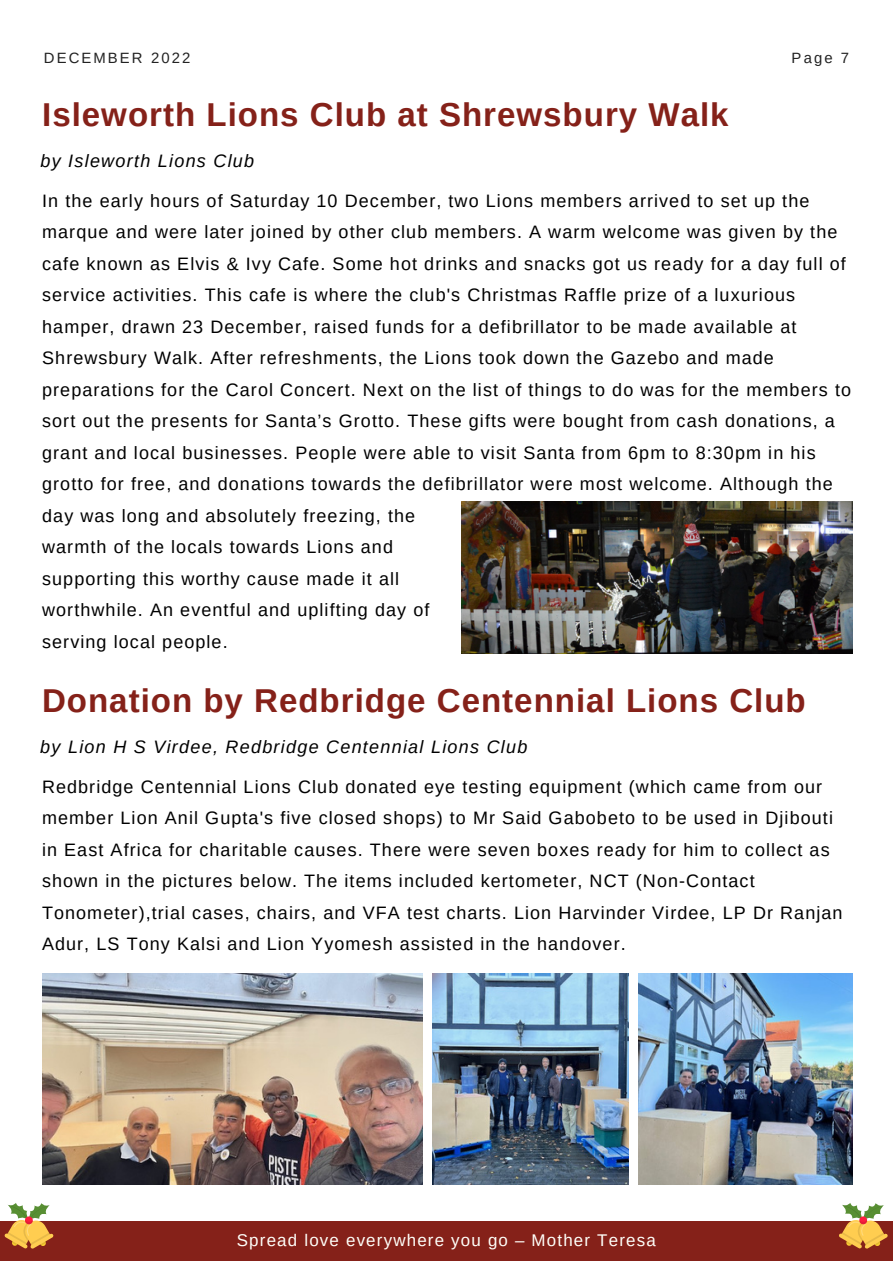
<style>
.page{position:relative;width:893px;height:1264px;background:#fff}
.page>*{position:absolute;margin:0;border:0;box-sizing:border-box;transform-origin:0 0}
.t1{font:700 33px "Arimo";letter-spacing:.03em;color:#852119}
.t2{font:18px/31.5px "Arimo";letter-spacing:.06em;color:#000}
.t3{font:italic 18px "Arimo";letter-spacing:.07em;color:#000}
.t4{font:16.95px "Arimo";letter-spacing:.07em;color:#fffff9}
.t5{font:14.85px "Arimo";letter-spacing:.14em;color:#222}
</style>
<div class="page">
<div style="left:0;top:1221px;width:892px;height:39px;background:#852119"></div>
<img style="left:461px;top:501px;width:391px;height:152px">
<img style="left:42px;top:973px;width:380px;height:211px">
<img style="left:432px;top:973px;width:196px;height:211px">
<img style="left:638px;top:973px;width:214px;height:211px">
<svg style="left:4px;top:1203px;width:50px;height:45px"></svg>
<svg style="left:839px;top:1203px;width:48px;height:45px"></svg>
<p class="t5" style="left:44px;top:50px;width:148px">DECEMBER 2022</p>
<p class="t5" style="left:791px;top:50px;width:59px">Page 7</p>
<h1 class="t1" style="left:42px;top:96px;width:688px">Isleworth Lions Club at Shrewsbury Walk</h1>
<p class="t3" style="left:40px;top:151px;width:215px">by Isleworth Lions Club</p>
<p class="t2" style="left:42px;top:185px;width:810px">In the early hours of Saturday 10 December, two Lions members arrived to set up the marque and were later joined by other club members. A warm welcome was given by the cafe known as Elvis &amp; Ivy Cafe. Some hot drinks and snacks got us ready for a day full of service activities. This cafe is where the club's Christmas Raffle prize of a luxurious hamper, drawn 23 December, raised funds for a defibrillator to be made available at Shrewsbury Walk. After refreshments, the Lions took down the Gazebo and made preparations for the Carol Concert. Next on the list of things to do was for the members to sort out the presents for Santa’s Grotto. These gifts were bought from cash donations, a grant and local businesses. People were able to visit Santa from 6pm to 8:30pm in his grotto for free, and donations towards the defibrillator were most welcome. Although the day was long and absolutely freezing, the<br>warmth of the locals towards Lions and<br>supporting this worthy cause made it all<br>worthwhile. An eventful and uplifting day of<br>serving local people.</p>
<h1 class="t1" style="left:42px;top:681px;width:765px">Donation by Redbridge Centennial Lions Club</h1>
<p class="t3" style="left:40px;top:737px;width:488px">by Lion H S Virdee, Redbridge Centennial Lions Club</p>
<p class="t2" style="left:42px;top:770px;width:802px">Redbridge Centennial Lions Club donated eye testing equipment (which came from our member Lion Anil Gupta's five closed shops) to Mr Said Gabobeto to be used in Djibouti in East Africa for charitable causes. There were seven boxes ready for him to collect as shown in the pictures below. The items included kertometer, NCT (Non-Contact Tonometer),trial cases, chairs, and VFA test charts. Lion Harvinder Virdee, LP Dr Ranjan Adur, LS Tony Kalsi and Lion Yyomesh assisted in the handover.</p>
<p class="t4" style="left:237px;top:1230px;width:420px">Spread love everywhere you go – Mother Teresa</p>
</div>
